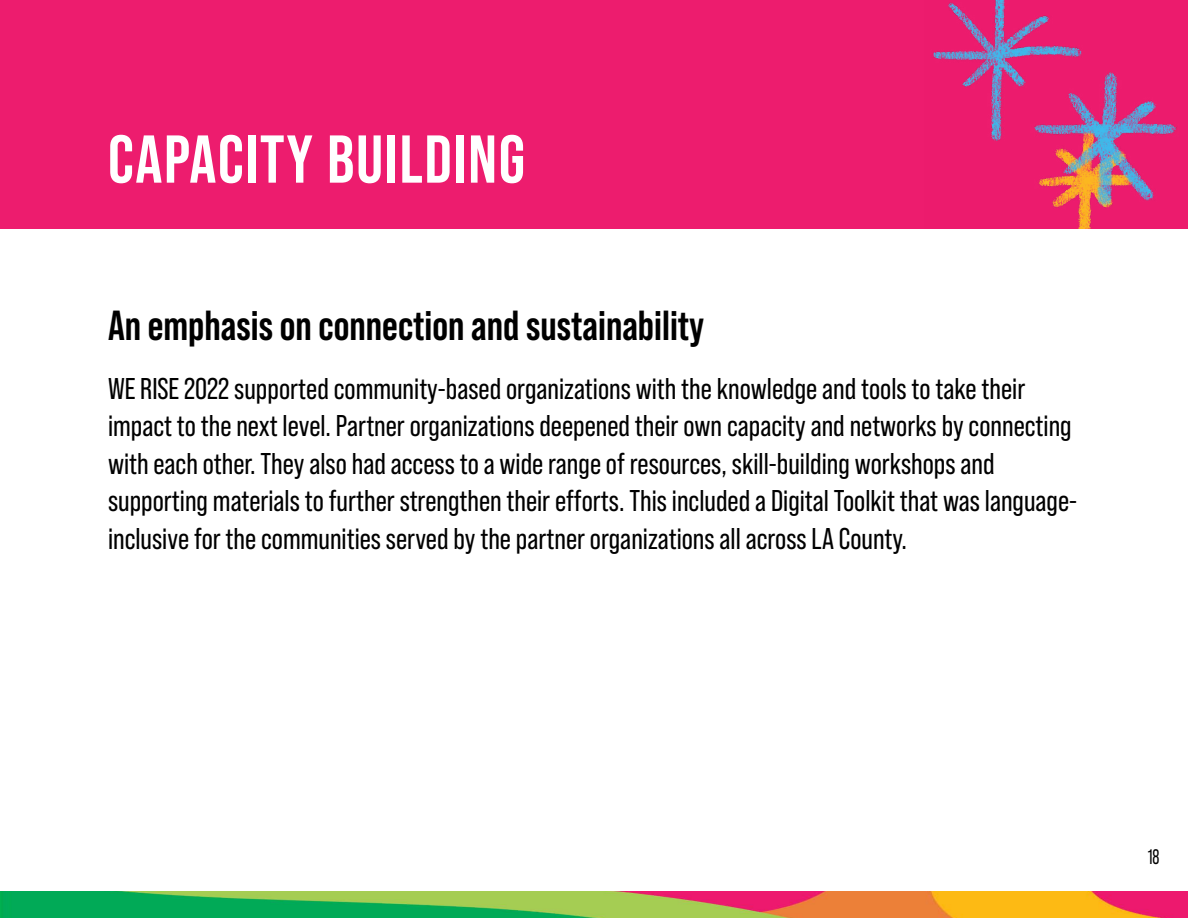
<style>
.page{position:relative;width:1188px;height:918px;background:#fff}
.page>*{position:absolute;margin:0;border:0;box-sizing:border-box;transform-origin:0 0}
.t1{font:700 67.5px "Bebas Neue Pro";letter-spacing:.025em;color:#fff}
.t2{font:700 42px "Bebas Neue Pro";color:#000}
.t3{font:30px/37.5px "Bebas Neue Pro";color:#000}
.t4{font:21px "Bebas Neue Pro";color:#000;scale:.83 1}
</style>
<div class="page">
<div style="left:0;top:0;width:1188px;height:228px;background:#ed1c6e"></div>
<img style="left:933px;top:0;width:244px;height:228px">
<img style="left:0;top:891px;width:1188px;height:27px">
<h1 class="t1" style="left:108px;top:121px;width:419px">CAPACITY BUILDING</h1>
<h2 class="t2" style="left:108px;top:301px;width:598px">An emphasis on connection and sustainability</h2>
<p class="t3" style="left:108px;top:370px;width:971px">WE RISE 2022 supported community-based organizations with the knowledge and tools to take their impact to the next level. Partner organizations deepened their own capacity and networks by connecting with each other. They also had access to a wide range of resources, skill-building workshops and supporting materials to further strengthen their efforts. This included a Digital Toolkit that was language&shy;inclusive for the communities served by the partner organizations all across LA County.</p>
<p class="t4" style="left:1148px;top:845px;width:16px">18</p>
</div>
